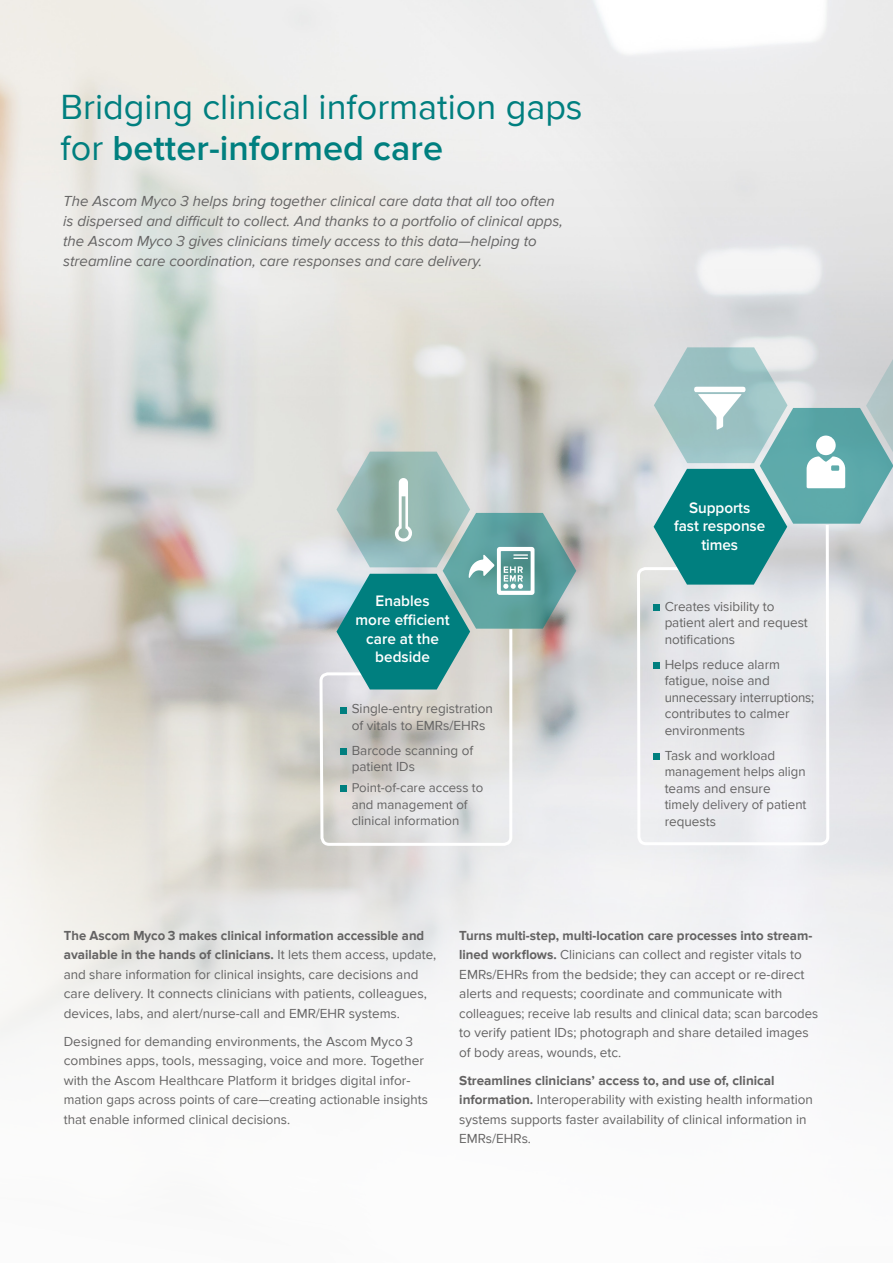
<style>
.page{position:relative;width:893px;height:1263px;background:#fff}
.page>*{position:absolute;margin:0;border:0;box-sizing:border-box;transform-origin:0 0}
.Body_text{font:36px/40.5px "Proxima Nova";color:#007f7f}
.t1{font:600 15.75px/18.8px "Proxima Nova";color:#fff;text-align:center}
.Body_text-2{font:italic 15px/20.2px "Proxima Nova";color:#646363}
.Body_text-3{font:13.5px/19.5px "Proxima Nova";color:#646363}
.Body_text-4{font:13.05px/16.5px "Proxima Nova";color:#646363}
.s1{font-weight:600}
.s2{color:#69676c}
.s3{font-weight:700}
</style>
<div class="page">
<svg style="left:318px;top:452px;width:258px;height:395px;background:#aac3c2"></svg>
<svg style="left:635px;top:522px;width:196px;height:741px"></svg>
<div style="left:653px;top:604px;width:6px;height:7px;background:#007f7f"></div>
<div style="left:653px;top:662px;width:6px;height:7px;background:#007f7f"></div>
<div style="left:653px;top:753px;width:6px;height:7px;background:#007f7f"></div>
<svg style="left:654px;top:347px;width:239px;height:238px;background:#8bbbbc"></svg>
<p class="Body_text" style="left:61px;top:88px;width:524px">Bridging clinical information gaps for <span class="s1">better-informed care</span></p>
<p class="Body_text-2" style="left:63px;top:191px;width:501px">The Ascom Myco 3 helps bring together clinical care data that all too often is dispersed and difficult to collect. And thanks to a portfolio of clinical apps, the Ascom Myco 3 gives clinicians timely access to this data—helping to streamline care coordination, care responses and care delivery.</p>
<p class="t1" style="left:674px;top:499px;width:93px">Supports<br>fast response times</p>
<p class="t1" style="left:355px;top:592px;width:96px">Enables<br>more efficient care at the bedside</p>
<p class="Body_text-3" style="left:665px;top:598px;width:145px;line-height:16.5px">Creates visibility to patient alert and request notifications</p>
<p class="Body_text-3" style="left:665px;top:656px;width:151px;line-height:16.5px">Helps reduce alarm fatigue, noise and unnecessary interruptions; contributes to calmer environments</p>
<p class="Body_text-3" style="left:665px;top:747px;width:143px;line-height:16.5px">Task and workload management helps align teams and ensure timely <span class="s2">delivery</span> of patient requests</p>
<p class="Body_text-3" style="left:352px;top:701px;width:143px;line-height:16.5px">Single-entry registration of vitals to EMRs/EHRs</p>
<p class="Body_text-3" style="left:352px;top:742px;width:123px;line-height:16.5px">Barcode scanning of patient IDs</p>
<p class="Body_text-4" style="left:352px;top:780px;width:133px">Point-of-care access to and management of clinical information</p>
<p class="Body_text-3" style="left:64px;top:926px;width:374px"><span class="s3">The Ascom Myco 3 makes clinical information accessible and available in the hands of clinicians.</span> It lets them access, update, and share information for clinical insights, care decisions and care delivery. It connects clinicians with patients, colleagues, devices, labs, and alert/nurse-call and EMR/EHR systems.</p>
<p class="Body_text-3" style="left:64px;top:1032px;width:366px">Designed for demanding environments, the Ascom Myco 3 combines apps, tools, messaging, voice and more. Together with the Ascom Healthcare Platform it bridges digital infor&shy;mation gaps across points of care—creating actionable insights that enable informed clinical decisions.</p>
<p class="Body_text-3" style="left:459px;top:926px;width:361px"><span class="s3">Turns multi-step, multi-location care processes into stream&shy;lined workflows.</span> Clinicians can collect and register vitals to EMRs/EHRs from the bedside; they can accept or re-direct alerts and requests; coordinate and communicate with colleagues; receive lab results and clinical data; scan barcodes to verify patient IDs; photograph and share detailed images of body areas, wounds, etc.</p>
<p class="Body_text-3" style="left:459px;top:1071px;width:355px"><span class="s3">Streamlines clinicians’ access to, and use of, clinical information.</span> Interoperability with existing health information systems supports faster availability of clinical information in EMRs/EHRs.</p>
</div>
